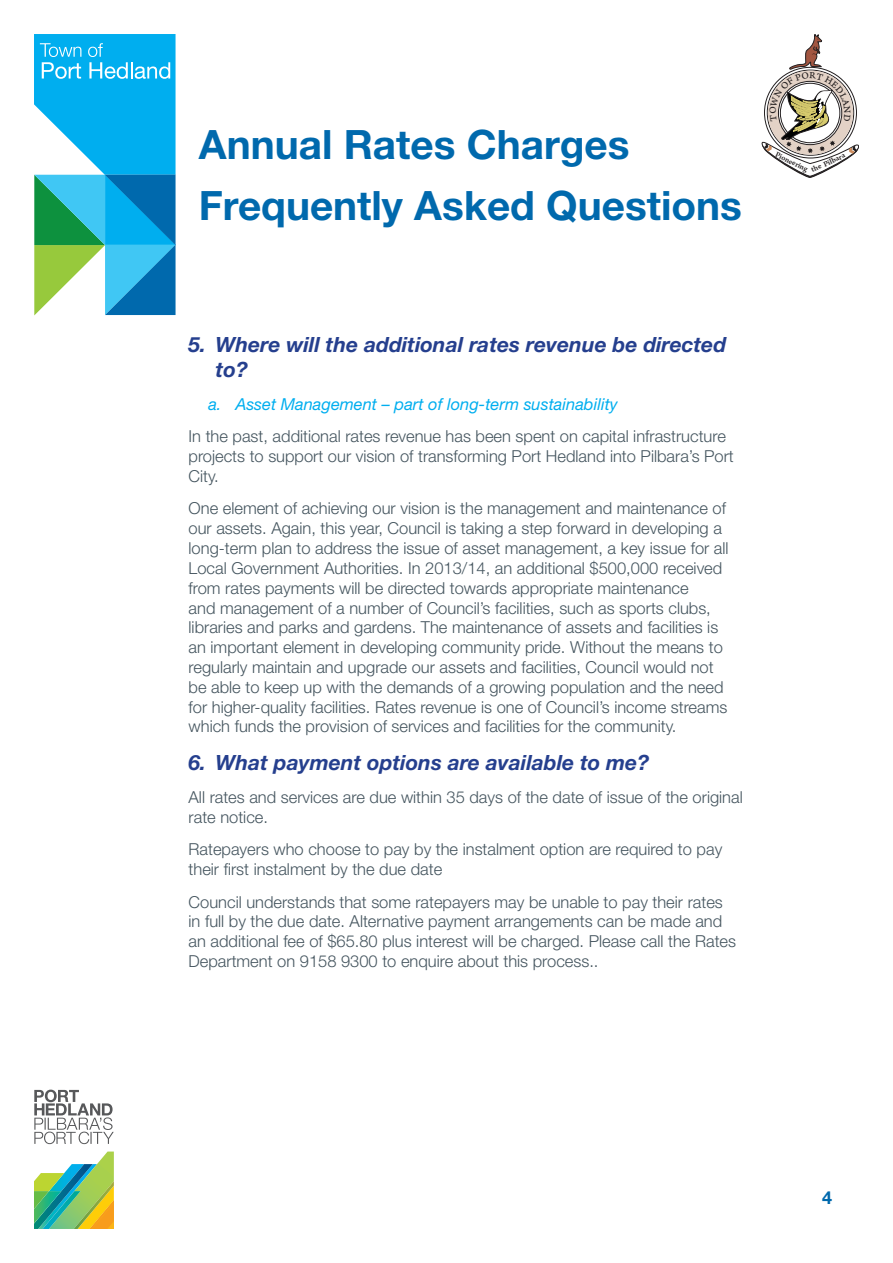
<style>
.page{position:relative;width:893px;height:1263px;background:#fff}
.page>*{position:absolute;margin:0;border:0;box-sizing:border-box;transform-origin:0 0}
.t1{font:700 40.5px/61.3px "Helvetica Neue LT Std";color:#0069ad}
.quesitons{font:italic 700 21px/25.2px "Helvetica Neue LT Std";color:#253f8e}
.t2{font:700 18px "Helvetica Neue LT Std";color:#0069ad}
.Contact_Info{font:300 16.5px/19.8px "Helvetica Neue LT Std";color:#45555f}
.sub_questions{font:italic 16.5px "Helvetica Neue LT Std";color:#00aeef}
.t3{font:600 8.25px "Arno Pro";color:#231f20}
.t4{font:600 8.1px "Arno Pro";color:#231f20}
</style>
<div class="page">
<svg style="left:34px;top:1089px;width:80px;height:55px"></svg>
<svg style="left:34px;top:1151px;width:80px;height:78px"></svg>
<svg style="left:34px;top:34px;width:142px;height:281px;background:#38b4d3"></svg>
<svg style="left:762px;top:34px;width:97px;height:144px"></svg>
<h1 class="t1" style="left:199px;top:112px;width:545px">Annual Rates Charges<br>Frequently Asked Questions</h1>
<p class="t3" style="left:782px;top:151px;width:22px;rotate:27deg">ioneer</p>
<p class="t4" style="left:809px;top:165px;width:38px;rotate:-24deg">the Pilbara</p>
<p class="quesitons" style="left:216px;top:331px;width:512px;text-indent:-27px">5. Where will the additional rates revenue be directed to?</p>
<p class="sub_questions" style="left:208px;top:394px;width:411px">a. Asset Management – part of long-term sustainability</p>
<p class="Contact_Info" style="left:189px;top:426px;width:547px">In the past, additional rates revenue has been spent on capital infrastructure projects to support our vision of transforming Port Hedland into Pilbara’s Port<br>City.</p>
<p class="Contact_Info" style="left:189px;top:498px;width:542px">One element of achieving our vision is the management and maintenance of our assets. Again, this year, Council is taking a step forward in developing a long-term plan to address the issue of asset management, a key issue for all Local Government Authorities. In 2013/14, an additional $500,000 received from rates payments will be directed towards appropriate maintenance<br>and management of a number of Council’s facilities, such as sports clubs, libraries and parks and gardens. The maintenance of assets and facilities is an important element in developing community pride. Without the means to regularly maintain and upgrade our assets and facilities, Council would not be able to keep up with the demands of a growing population and the need for higher-quality facilities. Rates revenue is one of Council’s income streams which funds the provision of services and facilities for the community.</p>
<p class="quesitons" style="left:189px;top:750px;width:462px">6. What payment options are available to me?</p>
<p class="Contact_Info" style="left:189px;top:787px;width:556px">All rates and services are due within 35 days of the date of issue of the original rate notice.</p>
<p class="Contact_Info" style="left:189px;top:839px;width:535px">Ratepayers who choose to pay by the instalment option are required to pay their first instalment by the due date</p>
<p class="Contact_Info" style="left:189px;top:891px;width:549px">Council understands that some ratepayers may be unable to pay their rates in full by the due date. Alternative payment arrangements can be made and an additional fee of $65.80 plus interest will be charged. Please call the Rates Department on 9158 9300 to enquire about this process..</p>
<p class="t2" style="left:822px;top:1186px;width:12px">4</p>
</div>
